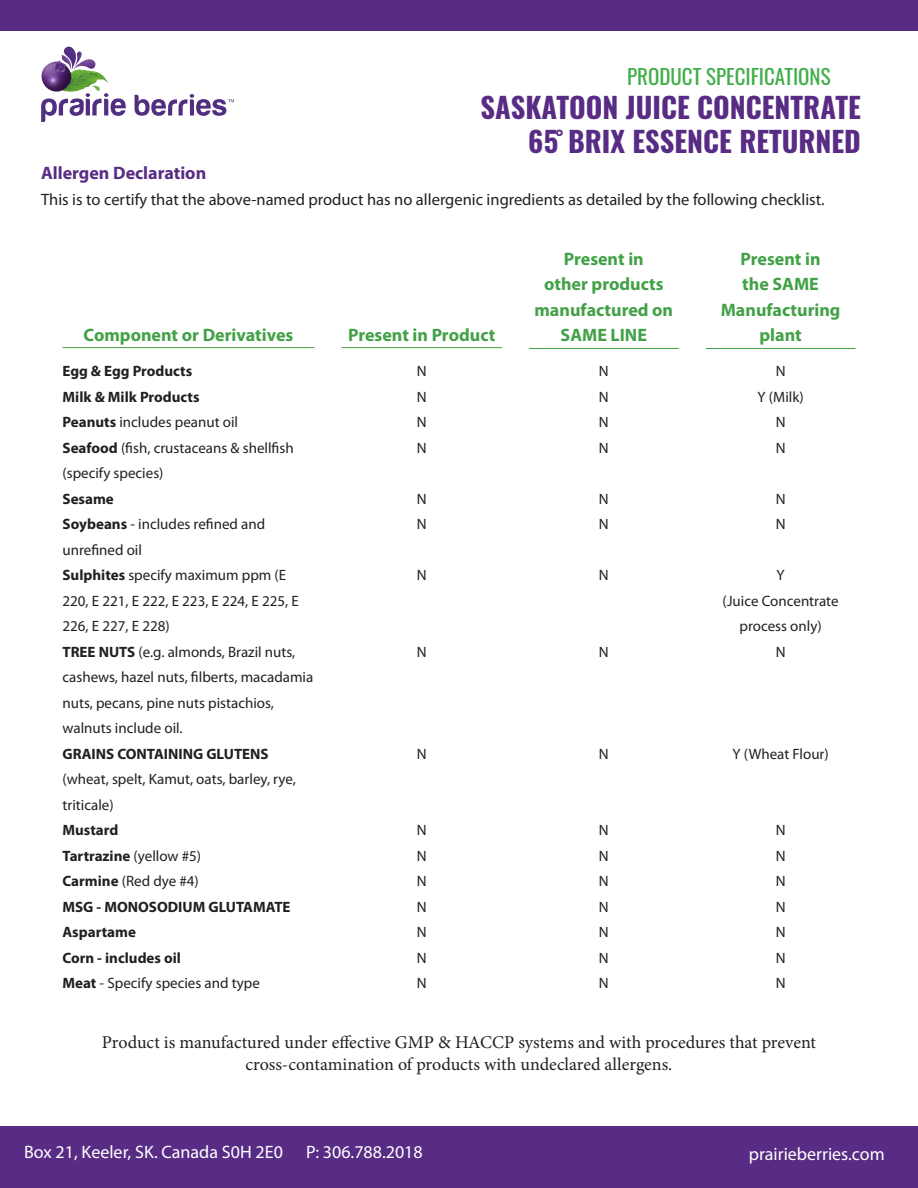
<style>
.page{position:relative;width:918px;height:1188px;background:#fff}
.page>*{position:absolute;margin:0;border:0;box-sizing:border-box;transform-origin:0 0}
.Product_Name{font:700 28.5px "Oswald";color:#582c84}
.t1{font:21px "Oswald";color:#40ae49}
.t2{font:18px "Minion Pro";color:#231f20}
.Section_Header_2{font:700 18px/25.5px "Myriad Pro";color:#42a146;text-align:center}
.t3{font:18px "Myriad Pro";color:#fff}
.Section_Header{font:700 18px "Myriad Pro";color:#582c84}
.Body_Copy{font:16.5px "Myriad Pro";color:#231f20}
.Body_Copy-2{font:15px/25.5px "Myriad Pro";color:#231f20}
.Body_Copy-3{font:700 15px "Myriad Pro";color:#231f20}
.s1{font-weight:700}
.s2{font-weight:400}
</style>
<div class="page">
<div style="left:0;top:1127px;width:918px;height:61px;background:#582c84"></div>
<div style="left:0;top:0;width:918px;height:31px;background:#582c84"></div>
<svg style="left:41px;top:47px;width:193px;height:75px"></svg>
<hr style="left:63px;top:347px;width:252px;height:1px;background:#42a146">
<hr style="left:342px;top:347px;width:160px;height:1px;background:#42a146">
<hr style="left:529px;top:348px;width:150px;height:1px;background:#42a146">
<hr style="left:706px;top:348px;width:149px;height:1px;background:#42a146">
<p class="t1" style="left:627px;top:58px;width:205px">PRODUCT SPECIFICATIONS</p>
<p class="Product_Name" style="left:480px;top:87px;width:382px">SASKATOON JUICE CONCENTRATE</p>
<p class="Product_Name" style="left:528px;top:122px;width:334px">65˚ BRIX ESSENCE RETURNED</p>
<p class="Section_Header" style="left:41px;top:161px;width:167px">Allergen Declaration</p>
<p class="Body_Copy" style="left:41px;top:189px;width:785px">This is to certify that the above-named product has no allergenic ingredients as detailed by the following checklist.</p>
<p class="Section_Header_2" style="left:84px;top:321px;width:211px">Component or Derivatives</p>
<p class="Section_Header_2" style="left:348px;top:321px;width:149px">Present in Product</p>
<p class="Section_Header_2" style="left:535px;top:245px;width:140px">Present in<br>other products manufactured on<br>SAME LINE</p>
<p class="Section_Header_2" style="left:721px;top:245px;width:121px">Present in<br>the SAME<br>Manufacturing plant</p>
<p class="Body_Copy-3" style="left:63px;top:361px;width:131px">Egg &amp; Egg Products</p>
<p class="Body_Copy-3" style="left:63px;top:387px;width:139px">Milk &amp; Milk Products</p>
<p class="Body_Copy-2" style="left:63px;top:409px;width:177px"><span class="s1">Peanuts</span> includes peanut oil</p>
<p class="Body_Copy-2" style="left:63px;top:435px;width:233px"><span class="s1">Seafood</span> (fish, crustaceans &amp; shellfish (specify species)</p>
<p class="Body_Copy-3" style="left:63px;top:489px;width:53px">Sesame</p>
<p class="Body_Copy-2" style="left:63px;top:511px;width:204px"><span class="s1">Soybeans</span> - includes refined and unrefined oil</p>
<p class="Body_Copy-2" style="left:63px;top:562px;width:238px"><span class="s1">Sulphites</span> specify maximum ppm (E<br>220, E 221, E 222, E 223, E 224, E 225, E<br>226, E 227, E 228)</p>
<p class="Body_Copy-2" style="left:63px;top:639px;width:252px"><span class="s1">TREE NUTS</span> (e.g. almonds, Brazil nuts, cashews, hazel nuts, filberts, macadamia nuts, pecans, pine nuts pistachios, walnuts include oil.</p>
<p class="Body_Copy-2" style="left:63px;top:741px;width:235px"><span class="s1">GRAINS CONTAINING GLUTENS </span>(wheat, spelt, Kamut, oats, barley, rye, triticale)</p>
<p class="Body_Copy-3" style="left:63px;top:820px;width:57px">Mustard</p>
<p class="Body_Copy-3" style="left:63px;top:846px;width:140px">Tartrazine <span class="s2">(yellow #5)</span></p>
<p class="Body_Copy-2" style="left:63px;top:868px;width:138px"><span class="s1">Carmine</span> (Red dye #4)</p>
<p class="Body_Copy-3" style="left:63px;top:897px;width:230px">MSG - MONOSODIUM GLUTAMATE</p>
<p class="Body_Copy-3" style="left:63px;top:922px;width:75px">Aspartame</p>
<p class="Body_Copy-3" style="left:63px;top:948px;width:120px">Corn - includes oil</p>
<p class="Body_Copy-2" style="left:63px;top:970px;width:199px"><span class="s1">Meat</span> - Specify species and type</p>
<p class="Body_Copy-2" style="left:417px;top:358px;width:11px">N</p>
<p class="Body_Copy-2" style="left:417px;top:384px;width:11px">N</p>
<p class="Body_Copy-2" style="left:417px;top:409px;width:11px">N</p>
<p class="Body_Copy-2" style="left:417px;top:435px;width:11px">N</p>
<p class="Body_Copy-2" style="left:417px;top:486px;width:11px">N</p>
<p class="Body_Copy-2" style="left:417px;top:511px;width:11px">N</p>
<p class="Body_Copy-2" style="left:417px;top:562px;width:11px">N</p>
<p class="Body_Copy-2" style="left:417px;top:639px;width:11px">N</p>
<p class="Body_Copy-2" style="left:417px;top:741px;width:11px">N</p>
<p class="Body_Copy-2" style="left:417px;top:817px;width:11px">N</p>
<p class="Body_Copy-2" style="left:417px;top:843px;width:11px">N</p>
<p class="Body_Copy-2" style="left:417px;top:868px;width:11px">N</p>
<p class="Body_Copy-2" style="left:417px;top:894px;width:11px">N</p>
<p class="Body_Copy-2" style="left:417px;top:919px;width:11px">N</p>
<p class="Body_Copy-2" style="left:417px;top:945px;width:11px">N</p>
<p class="Body_Copy-2" style="left:417px;top:970px;width:11px">N</p>
<p class="Body_Copy-2" style="left:599px;top:358px;width:11px">N</p>
<p class="Body_Copy-2" style="left:599px;top:384px;width:11px">N</p>
<p class="Body_Copy-2" style="left:599px;top:409px;width:11px">N</p>
<p class="Body_Copy-2" style="left:599px;top:435px;width:11px">N</p>
<p class="Body_Copy-2" style="left:776px;top:358px;width:11px">N</p>
<p class="Body_Copy-2" style="left:758px;top:384px;width:48px">Y (Milk)</p>
<p class="Body_Copy-2" style="left:776px;top:409px;width:11px">N</p>
<p class="Body_Copy-2" style="left:776px;top:435px;width:11px">N</p>
<p class="Body_Copy-2" style="left:599px;top:486px;width:11px">N</p>
<p class="Body_Copy-2" style="left:599px;top:511px;width:11px">N</p>
<p class="Body_Copy-2" style="left:776px;top:486px;width:11px">N</p>
<p class="Body_Copy-2" style="left:776px;top:511px;width:11px">N</p>
<p class="Body_Copy-2" style="left:599px;top:562px;width:11px">N</p>
<p class="Body_Copy-2" style="left:599px;top:639px;width:11px">N</p>
<p class="Body_Copy-2" style="left:777px;top:562px;width:10px">Y</p>
<p class="Body_Copy-2" style="left:723px;top:588px;width:118px;text-align:center">(Juice Concentrate process only)</p>
<p class="Body_Copy-2" style="left:776px;top:639px;width:11px">N</p>
<p class="Body_Copy-2" style="left:599px;top:741px;width:11px">N</p>
<p class="Body_Copy-2" style="left:732px;top:741px;width:98px">Y (Wheat Flour)</p>
<p class="Body_Copy-2" style="left:599px;top:817px;width:11px">N</p>
<p class="Body_Copy-2" style="left:599px;top:843px;width:11px">N</p>
<p class="Body_Copy-2" style="left:599px;top:868px;width:11px">N</p>
<p class="Body_Copy-2" style="left:599px;top:894px;width:11px">N</p>
<p class="Body_Copy-2" style="left:599px;top:919px;width:11px">N</p>
<p class="Body_Copy-2" style="left:599px;top:945px;width:11px">N</p>
<p class="Body_Copy-2" style="left:599px;top:970px;width:11px">N</p>
<p class="Body_Copy-2" style="left:776px;top:817px;width:11px">N</p>
<p class="Body_Copy-2" style="left:776px;top:843px;width:11px">N</p>
<p class="Body_Copy-2" style="left:776px;top:868px;width:11px">N</p>
<p class="Body_Copy-2" style="left:776px;top:894px;width:11px">N</p>
<p class="Body_Copy-2" style="left:776px;top:919px;width:11px">N</p>
<p class="Body_Copy-2" style="left:776px;top:945px;width:11px">N</p>
<p class="Body_Copy-2" style="left:776px;top:970px;width:11px">N</p>
<p class="t2" style="left:102px;top:1030px;width:716px">Product is manufactured under effective GMP &amp; HACCP systems and with procedures that prevent</p>
<p class="t2" style="left:246px;top:1052px;width:428px">cross-contamination of products with undeclared allergens.</p>
<p class="t3" style="left:24px;top:1141px;width:260px">Box 21, Keeler, SK. Canada S0H 2E0</p>
<p class="t3" style="left:306px;top:1141px;width:118px">P: 306.788.2018</p>
<p class="t3" style="left:749px;top:1143px;width:138px">prairieberries.com</p>
</div>
